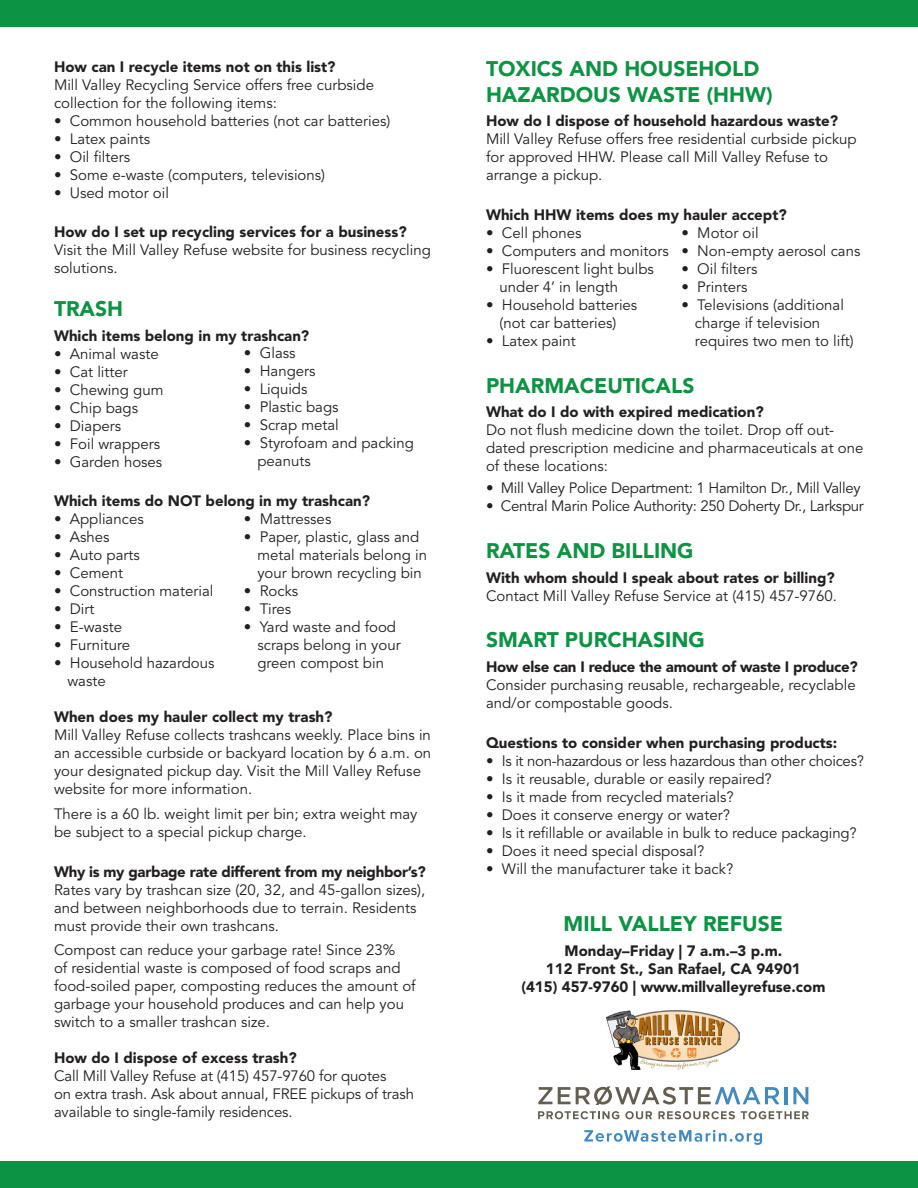
<style>
.page{position:relative;width:918px;height:1188px;background:#fff}
.page>*{position:absolute;margin:0;border:0;box-sizing:border-box;transform-origin:0 0}
.head{font:900 21px/25.2px "Avenir LT Std";color:#0d9344}
.bullet{font:15px/18px "Avenir LT Std";color:#231f20}
.question{font:900 15px "Avenir LT Std";color:#231f20}
.bullet-2{font:15px "Avenir LT Std";letter-spacing:-.02em;color:#231f20}
.question-2{font:900 15px "Avenir LT Std";letter-spacing:-.02em;color:#231f20}
</style>
<div class="page">
<div style="left:0;top:1161px;width:918px;height:27px;background:#0d9344"></div>
<div style="left:0;top:0;width:918px;height:27px;background:#0d9344"></div>
<img style="left:607px;top:1011px;width:133px;height:58px">
<svg style="left:538px;top:1087px;width:14px;height:17px"></svg>
<hr style="left:784px;top:1087px;width:3px;height:17px;background:#408abf">
<svg style="left:793px;top:1087px;width:15px;height:17px"></svg>
<svg style="left:558px;top:1086px;width:222px;height:19px"></svg>
<svg style="left:538px;top:1111px;width:81px;height:8px"></svg>
<svg style="left:625px;top:1111px;width:27px;height:8px"></svg>
<svg style="left:658px;top:1111px;width:77px;height:8px"></svg>
<svg style="left:741px;top:1111px;width:68px;height:8px"></svg>
<svg style="left:584px;top:1130px;width:178px;height:15px"></svg>
<p class="question" style="left:54px;top:58px;width:283px">How can I recycle items not on this list?</p>
<p class="bullet" style="left:54px;top:76px;width:322px">Mill Valley Recycling Service offers free curbside collection for the following items:</p>
<p class="bullet" style="left:54px;top:112px;width:338px">• Common household batteries (not car batteries)</p>
<p class="bullet" style="left:54px;top:130px;width:98px">• Latex paints</p>
<p class="bullet" style="left:54px;top:148px;width:78px">• Oil filters</p>
<p class="bullet" style="left:54px;top:166px;width:273px">• Some e-waste (computers, televisions)</p>
<p class="bullet" style="left:54px;top:184px;width:116px">• Used motor oil</p>
<p class="question" style="left:54px;top:223px;width:354px">How do I set up recycling services for a business?</p>
<p class="bullet" style="left:54px;top:242px;width:378px">Visit the Mill Valley Refuse website for business recycling solutions.</p>
<p class="head" style="left:54px;top:296px;width:71px">TRASH</p>
<p class="question" style="left:54px;top:326px;width:257px">Which items belong in my trashcan?</p>
<p class="bullet" style="left:54px;top:345px;width:106px">• Animal waste</p>
<p class="bullet" style="left:54px;top:363px;width:75px">• Cat litter</p>
<p class="bullet" style="left:54px;top:381px;width:111px">• Chewing gum</p>
<p class="bullet" style="left:54px;top:399px;width:86px">• Chip bags</p>
<p class="bullet" style="left:54px;top:417px;width:69px">• Diapers</p>
<p class="bullet" style="left:54px;top:435px;width:108px">• Foil wrappers</p>
<p class="bullet" style="left:54px;top:453px;width:110px">• Garden hoses</p>
<p class="question" style="left:54px;top:492px;width:318px">Which items do NOT belong in my trashcan?</p>
<p class="bullet" style="left:54px;top:511px;width:91px">• Appliances</p>
<p class="bullet" style="left:54px;top:529px;width:57px">• Ashes</p>
<p class="bullet" style="left:54px;top:547px;width:87px">• Auto parts</p>
<p class="bullet" style="left:54px;top:565px;width:71px">• Cement</p>
<p class="bullet" style="left:54px;top:583px;width:161px">• Construction material</p>
<p class="bullet" style="left:54px;top:601px;width:42px">• Dirt</p>
<p class="bullet" style="left:54px;top:619px;width:70px">• E-waste</p>
<p class="bullet" style="left:54px;top:637px;width:78px">• Furniture</p>
<p class="bullet" style="left:68px;top:655px;width:149px;text-indent:-14px">• Household hazardous waste</p>
<p class="question" style="left:54px;top:708px;width:280px">When does my hauler collect my trash?</p>
<p class="bullet" style="left:54px;top:727px;width:379px">Mill Valley Refuse collects trashcans weekly. Place bins in an accessible curbside or backyard location by 6 a.m. on your designated pickup day. Visit the Mill Valley Refuse website for more information.</p>
<p class="bullet" style="left:54px;top:805px;width:365px">There is a 60 lb. weight limit per bin; extra weight may be subject to a special pickup charge.</p>
<p class="question-2" style="left:54px;top:862px;width:373px">Why is my garbage rate different from my neighbor’s?</p>
<p class="bullet" style="left:54px;top:881px;width:373px">Rates vary by trashcan size (20, 32, and 45-gallon sizes), and between neighborhoods due to terrain. Residents must provide their own trashcans.</p>
<p class="bullet" style="left:54px;top:942px;width:363px">Compost can reduce your garbage rate! Since 23%<br>of residential waste is composed of food scraps and food-soiled paper, composting reduces the amount of garbage your household produces and can help you switch to a smaller trashcan size.</p>
<p class="question" style="left:54px;top:1049px;width:244px">How do I dispose of excess trash?</p>
<p class="bullet" style="left:54px;top:1068px;width:362px">Call Mill Valley Refuse at (415) 457-9760 for quotes<br>on extra trash. Ask about annual, FREE pickups of trash available to single-family residences.</p>
<p class="bullet" style="left:244px;top:344px;width:53px">• Glass</p>
<p class="bullet" style="left:244px;top:362px;width:73px">• Hangers</p>
<p class="bullet" style="left:244px;top:380px;width:65px">• Liquids</p>
<p class="bullet" style="left:244px;top:398px;width:96px">• Plastic bags</p>
<p class="bullet" style="left:244px;top:416px;width:96px">• Scrap metal</p>
<p class="bullet" style="left:257px;top:434px;width:158px;text-indent:-14px">• Styrofoam and packing peanuts</p>
<p class="bullet" style="left:244px;top:510px;width:89px">• Mattresses</p>
<p class="bullet" style="left:257px;top:528px;width:171px;text-indent:-14px">• Paper, plastic, glass and metal materials belong in your brown recycling bin</p>
<p class="bullet" style="left:244px;top:582px;width:56px">• Rocks</p>
<p class="bullet" style="left:244px;top:600px;width:49px">• Tires</p>
<p class="bullet" style="left:257px;top:618px;width:145px;text-indent:-14px">• Yard waste and food scraps belong in your green compost bin</p>
<p class="head" style="left:486px;top:56px;width:288px">TOXICS AND HOUSEHOLD<br>HAZARDOUS WASTE (HHW)</p>
<p class="question" style="left:486px;top:112px;width:354px">How do I dispose of household hazardous waste?</p>
<p class="bullet" style="left:486px;top:131px;width:372px">Mill Valley Refuse offers free residential curbside pickup for approved HHW. Please call Mill Valley Refuse to arrange a pickup.</p>
<p class="question" style="left:486px;top:206px;width:302px">Which HHW items does my hauler accept?</p>
<p class="bullet" style="left:486px;top:224px;width:97px">• Cell phones</p>
<p class="bullet" style="left:486px;top:242px;width:184px">• Computers and monitors</p>
<p class="bullet" style="left:500px;top:260px;width:156px;text-indent:-14px">• Fluorescent light bulbs under 4’ in length</p>
<p class="bullet" style="left:486px;top:296px;width:153px;text-align:center">• Household batteries (not car batteries)</p>
<p class="bullet" style="left:486px;top:332px;width:91px">• Latex paint</p>
<p class="head" style="left:486px;top:373px;width:210px">PHARMACEUTICALS</p>
<p class="question" style="left:486px;top:403px;width:279px">What do I do with expired medication?</p>
<p class="bullet" style="left:486px;top:422px;width:379px">Do not flush medicine down the toilet. Drop off out&shy;dated prescription medicine and pharmaceuticals at one of these locations:</p>
<p class="bullet-2" style="left:486px;top:479px;width:376px">• Mill Valley Police Department: 1 Hamilton Dr., Mill Valley</p>
<p class="bullet-2" style="left:486px;top:497px;width:379px">• Central Marin Police Authority: 250 Doherty Dr., Larkspur</p>
<p class="head" style="left:486px;top:538px;width:209px">RATES AND BILLING</p>
<p class="question" style="left:486px;top:568px;width:350px">With whom should I speak about rates or billing?</p>
<p class="bullet" style="left:486px;top:587px;width:352px">Contact Mill Valley Refuse Service at (415) 457-9760.</p>
<p class="head" style="left:486px;top:627px;width:220px">SMART PURCHASING</p>
<p class="question-2" style="left:486px;top:658px;width:373px">How else can I reduce the amount of waste I produce?</p>
<p class="bullet" style="left:486px;top:676px;width:371px">Consider purchasing reusable, rechargeable, recyclable and/or compostable goods.</p>
<p class="question" style="left:486px;top:733px;width:353px">Questions to consider when purchasing products:</p>
<p class="bullet-2" style="left:486px;top:752px;width:380px">• Is it non-hazardous or less hazardous than other choices?</p>
<p class="bullet" style="left:486px;top:770px;width:287px">• Is it reusable, durable or easily repaired?</p>
<p class="bullet" style="left:486px;top:788px;width:249px">• Is it made from recycled materials?</p>
<p class="bullet" style="left:486px;top:806px;width:245px">• Does it conserve energy or water?</p>
<p class="bullet" style="left:486px;top:824px;width:372px">• Is it refillable or available in bulk to reduce packaging?</p>
<p class="bullet" style="left:486px;top:842px;width:220px">• Does it need special disposal?</p>
<p class="bullet" style="left:486px;top:860px;width:249px">• Will the manufacturer take it back?</p>
<p class="bullet" style="left:681px;top:224px;width:79px">• Motor oil</p>
<p class="bullet" style="left:681px;top:242px;width:180px">• Non-empty aerosol cans</p>
<p class="bullet" style="left:681px;top:260px;width:78px">• Oil filters</p>
<p class="bullet" style="left:681px;top:278px;width:68px">• Printers</p>
<p class="bullet" style="left:695px;top:296px;width:160px;text-indent:-14px">• Televisions (additional charge if television requires two men to lift)</p>
<p class="head" style="left:564px;top:911px;width:221px">MILL VALLEY REFUSE</p>
<p class="question" style="left:565px;top:942px;width:219px">Monday–Friday | 7 a.m.–3 p.m.</p>
<p class="question" style="left:546px;top:960px;width:256px">112 Front St., San Rafael, CA 94901</p>
<p class="question" style="left:521px;top:978px;width:306px">(415) 457-9760 | www.millvalleyrefuse.com</p>
</div>
